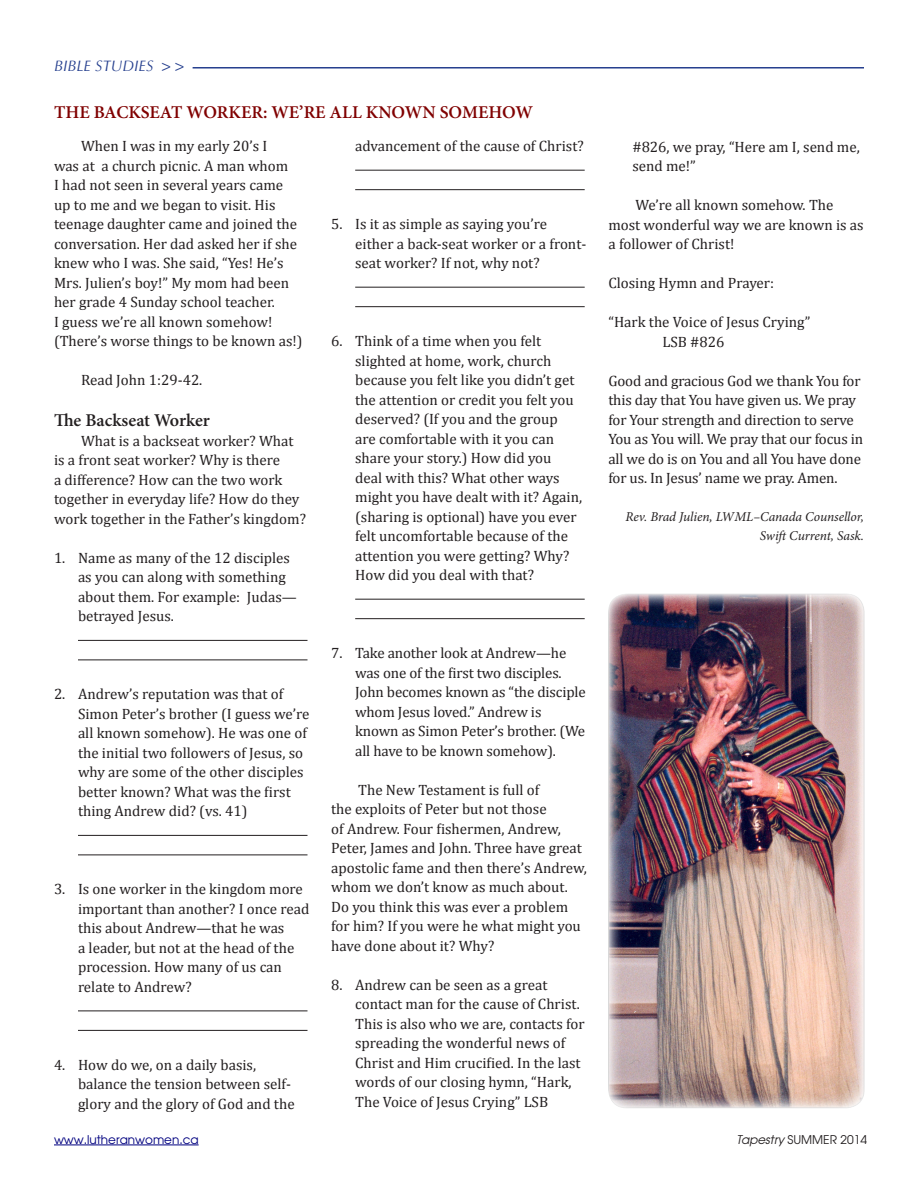
<style>
.page{position:relative;width:918px;height:1188px;background:#fff}
.page>*{position:absolute;margin:0;border:0;box-sizing:border-box;transform-origin:0 0}
.T_N_section_heads{font:600 18px "Minion Pro";color:#800000}
.T_N_section_heads-2{font:600 18px "Minion Pro";color:#231f20}
.T_body_text{font:15px/19.5px "Cambria";color:#231f20}
.T_-_toc_-_regulars{font:italic 15px "CG Omega";color:#253f8e}
.T_bio{font:italic 13.5px/18.8px "Minion Pro";letter-spacing:-.005em;color:#231f20;text-align:right}
.t1{font:12px "Avalon";color:#000080}
.t2{font:12px "Avalon";color:#231f20}
.s1{font-size:13.5px}
.s2{font-style:italic}
</style>
<div class="page">
<hr style="left:54px;top:1145px;width:145px;height:1px;background:#000080">
<hr style="left:193px;top:67px;width:671px;height:2px;background:#253f8e">
<hr style="left:78px;top:640px;width:230px;height:1px;background:#231f20">
<hr style="left:78px;top:660px;width:230px;height:1px;background:#231f20">
<hr style="left:78px;top:835px;width:230px;height:1px;background:#231f20">
<hr style="left:78px;top:855px;width:230px;height:1px;background:#231f20">
<hr style="left:78px;top:1011px;width:230px;height:1px;background:#231f20">
<hr style="left:78px;top:1030px;width:230px;height:1px;background:#231f20">
<hr style="left:355px;top:170px;width:230px;height:1px;background:#231f20">
<hr style="left:355px;top:189px;width:230px;height:1px;background:#231f20">
<hr style="left:355px;top:287px;width:230px;height:1px;background:#231f20">
<hr style="left:355px;top:306px;width:230px;height:1px;background:#231f20">
<hr style="left:355px;top:599px;width:230px;height:1px;background:#231f20">
<hr style="left:355px;top:618px;width:230px;height:1px;background:#231f20">
<img style="left:609px;top:594px;width:255px;height:514px">
<div style="left:608px;top:594px;width:256px;height:514px;border:1px solid #231f20;border-radius:18px"></div>
<p class="T_-_toc_-_regulars" style="left:54px;top:57px;width:134px">BIBLE STUDIES <span class="s1">&gt;&gt;</span></p>
<p class="T_N_section_heads" style="left:54px;top:100px;width:481px">THE BACKSEAT WORKER: WE’RE ALL KNOWN SOMEHOW</p>
<p class="T_body_text" style="left:54px;top:136px;width:250px;text-indent:27px">When I was in my early 20’s I<br>was at a church picnic. A man whom<br>I had not seen in several years came up to me and we began to visit. His teenage daughter came and joined the conversation. Her dad asked her if she knew who I was. She said, “Yes! He’s Mrs. Julien’s boy!” My mom had been her grade 4 Sunday school teacher.<br>I guess we’re all known somehow! (There’s worse things to be known as!)</p>
<p class="T_body_text" style="left:81px;top:370px;width:123px">Read John 1:29-42.</p>
<p class="T_N_section_heads-2" style="left:54px;top:408px;width:158px">The Backseat Worker</p>
<p class="T_body_text" style="left:54px;top:431px;width:254px;text-indent:27px">What is a backseat worker? What is a front seat worker? Why is there<br>a difference? How can the two work together in everyday life? How do they work together in the Father’s kingdom?</p>
<p class="T_body_text" style="left:78px;top:548px;width:220px;text-indent:-24px">1. Name as many of the 12 disciples as you can along with something about them. For example: Judas— betrayed Jesus.</p>
<p class="T_body_text" style="left:355px;top:136px;width:230px">advancement of the cause of Christ?</p>
<p class="T_body_text" style="left:355px;top:214px;width:233px;text-indent:-24px">5. Is it as simple as saying you’re either a back-seat worker or a front&shy;seat worker? If not, why not?</p>
<p class="T_body_text" style="left:355px;top:331px;width:228px;text-indent:-24px">6. Think of a time when you felt slighted at home, work, church because you felt like you didn’t get the attention or credit you felt you deserved? (If you and the group are comfortable with it you can share your story.) How did you deal with this? What other ways might you have dealt with it? Again, (sharing is optional) have you ever felt uncomfortable because of the attention you were getting? Why?<br>How did you deal with that?</p>
<p class="T_body_text" style="left:78px;top:684px;width:233px;text-indent:-24px">2. Andrew’s reputation was that of Simon Peter’s brother (I guess we’re all known somehow). He was one of the initial two followers of Jesus, so why are some of the other disciples better known? What was the first thing Andrew did? (vs. 41)</p>
<p class="T_body_text" style="left:78px;top:879px;width:233px;text-indent:-24px">3. Is one worker in the kingdom more important than another? I once read this about Andrew—that he was<br>a leader, but not at the head of the procession. How many of us can relate to Andrew?</p>
<p class="T_body_text" style="left:78px;top:1055px;width:218px;text-indent:-24px">4. How do we, on a daily basis, balance the tension between self&shy;glory and the glory of God and the</p>
<p class="T_body_text" style="left:355px;top:643px;width:232px;text-indent:-24px">7. Take another look at Andrew—he was one of the first two disciples.<br>John becomes known as “the disciple whom Jesus loved.” Andrew is known as Simon Peter’s brother. (We all have to be known somehow).</p>
<p class="T_body_text" style="left:331px;top:780px;width:257px;text-indent:27px">The New Testament is full of<br>the exploits of Peter but not those<br>of Andrew. Four fishermen, Andrew, Peter, James and John. Three have great apostolic fame and then there’s Andrew, whom we don’t know as much about.<br>Do you think this was ever a problem for him? If you were he what might you have done about it? Why?</p>
<p class="T_body_text" style="left:355px;top:975px;width:231px;text-indent:-24px">8. Andrew can be seen as a great contact man for the cause of Christ.<br>This is also who we are, contacts for spreading the wonderful news of Christ and Him crucified. In the last words of our closing hymn, “Hark, The Voice of Jesus Crying” LSB</p>
<p class="T_body_text" style="left:632px;top:137px;width:229px">#826, we pray, “Here am I, send me, send me!”</p>
<p class="T_body_text" style="left:608px;top:195px;width:257px;text-indent:27px">We’re all known somehow. The most wonderful way we are known is as a follower of Christ!</p>
<p class="T_body_text" style="left:608px;top:273px;width:167px">Closing Hymn and Prayer:</p>
<p class="T_body_text" style="left:608px;top:312px;width:203px">“Hark the Voice of Jesus Crying”</p>
<p class="T_body_text" style="left:662px;top:332px;width:64px">LSB #826</p>
<p class="T_body_text" style="left:608px;top:371px;width:256px">Good and gracious God we thank You for this day that You have given us. We pray for Your strength and direction to serve You as You will. We pray that our focus in all we do is on You and all You have done for us. In Jesus’ name we pray. Amen.</p>
<p class="T_bio" style="left:625px;top:508px;width:240px">Rev. Brad Julien, LWML–Canada Counsellor,<br>Swift Current, Sask.</p>
<p class="t1" style="left:54px;top:1132px;width:146px">www.lutheranwomen.ca</p>
<p class="t2" style="left:737px;top:1132px;width:132px"><span class="s2">Tapestry</span> SUMMER 2014</p>
</div>
